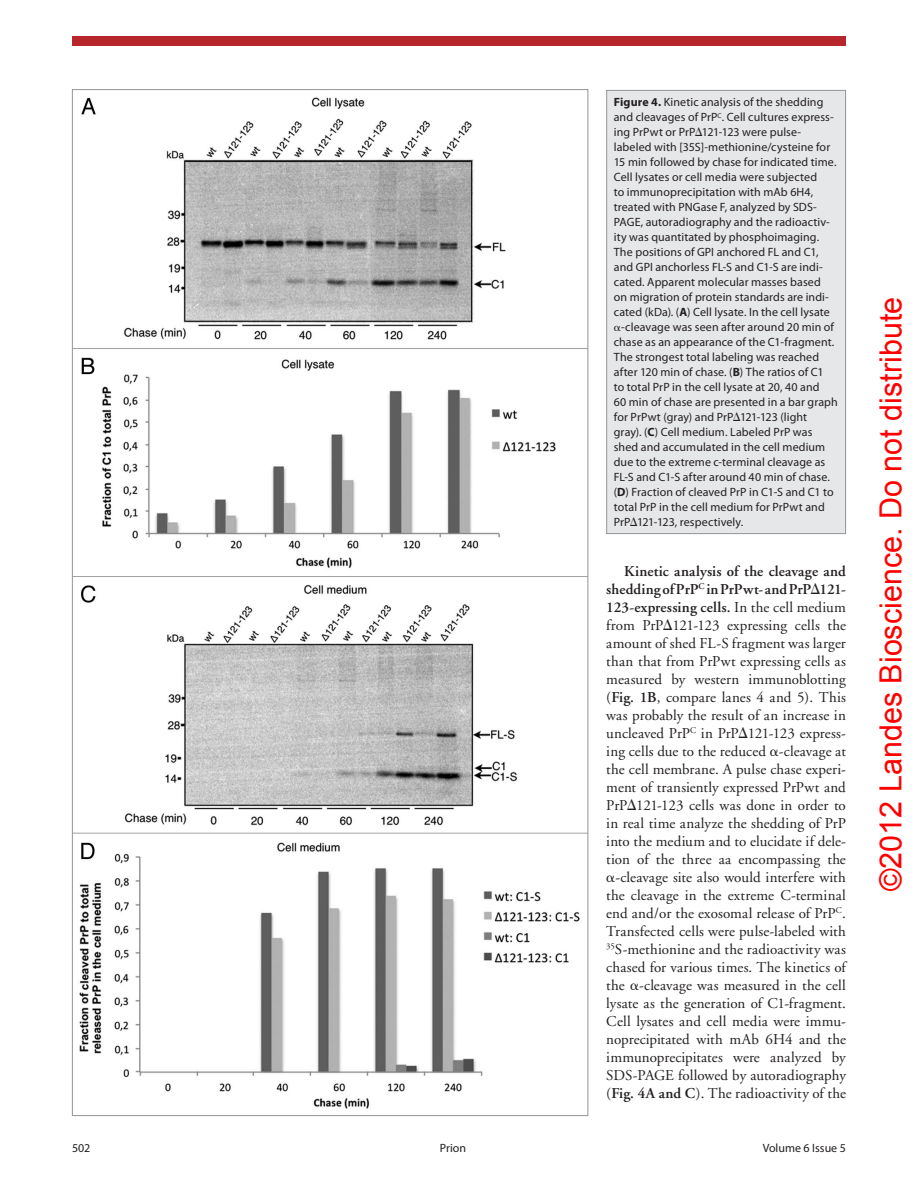
<style>
.page{position:relative;width:918px;height:1188px;background:#fff}
.page>*{position:absolute;margin:0;border:0;box-sizing:border-box;transform-origin:0 0}
.t1{font:30.45px "Arial";color:#f00}
.t2{font:15px/18px "Adobe Garamond";letter-spacing:.005em;color:#231f20;text-align:justify}
.t3{font:12px/15px "Myriad Pro";letter-spacing:.005em;color:#231f20}
.s1{font-weight:700}
.s2{font-family:"Universal Std Greekw Math Pi"}
.s3{font-weight:600}
</style>
<div class="page">
<div style="left:72px;top:36px;width:774px;height:10px;background:#b7262b"></div>
<img style="left:74px;top:97px;width:512px;height:1012px">
<div style="left:607px;top:90px;width:239px;height:444px;background:#e6e7e9"></div>
<div style="left:606px;top:90px;width:240px;height:444px;border:1px solid #939598"></div>
<p class="t3" style="left:614px;top:95px;width:226px"><span class="s1">Figure 4.</span> Kinetic analysis of the shedding and cleavages of PrP<sup>C</sup>. Cell cultures express&shy;ing PrPwt or PrP<span class="s2">Δ</span>121-123 were pulse&shy;labeled with [35S]-methionine/cysteine for 15 min followed by chase for indicated time.<br>Cell lysates or cell media were subjected<br>to immunoprecipitation with mAb 6H4, treated with PNGase F, analyzed by SDS-PAGE, autoradiography and the radioactiv&shy;ity was quantitated by phosphoimaging.<br>The positions of GPI anchored FL and C1, and GPI anchorless FL-S and C1-S are indi&shy;cated. Apparent molecular masses based<br>on migration of protein standards are indi&shy;cated (kDa). (<span class="s1">A</span>) Cell lysate. In the cell lysate <span class="s2">α</span>-cleavage was seen after around 20 min of chase as an appearance of the C1-fragment.<br>The strongest total labeling was reached after 120 min of chase. (<span class="s1">B</span>) The ratios of C1<br>to total PrP in the cell lysate at 20, 40 and<br>60 min of chase are presented in a bar graph for PrPwt (gray) and PrP<span class="s2">Δ</span>121-123 (light gray). (<span class="s1">C</span>) Cell medium. Labeled PrP was shed and accumulated in the cell medium due to the extreme c-terminal cleavage as FL-S and C1-S after around 40 min of chase. (<span class="s1">D</span>) Fraction of cleaved PrP in C1-S and C1 to total PrP in the cell medium for PrPwt and PrP<span class="s2">Δ</span>121-123, respectively.</p>
<p class="t2" style="left:606px;top:563px;width:241px;text-indent:18px"><span class="s3">Kinetic analysis of the cleavage and shedding of PrP</span><sup>C</sup> <span class="s3">in PrPwt- and PrP</span><span class="s2">Δ</span><span class="s3">121- 123-expressing cells.</span> In the cell medium from PrP<span class="s2">Δ</span>121-123 expressing cells the amount of shed FL-S fragment was larger than that from PrPwt expressing cells as measured by western immunoblotting (<span class="s3">Fig. 1B</span>, compare lanes 4 and 5). This was probably the result of an increase in uncleaved PrP<sup>C</sup> in PrP<span class="s2">Δ</span>121-123 express&shy;ing cells due to the reduced <span class="s2">α</span>-cleavage at the cell membrane. A pulse chase experi&shy;ment of transiently expressed PrPwt and PrP<span class="s2">Δ</span>121-123 cells was done in order to in real time analyze the shedding of PrP into the medium and to elucidate if dele&shy;tion of the three aa encompassing the <span class="s2">α</span>-cleavage site also would interfere with the cleavage in the extreme C-terminal end and/or the exosomal release of PrP<sup>C</sup>.<br>Transfected cells were pulse-labeled with <sup>35</sup>S-methionine and the radioactivity was chased for various times. The kinetics of the <span class="s2">α</span>-cleavage was measured in the cell lysate as the generation of C1-fragment.<br>Cell lysates and cell media were immu&shy;noprecipitated with mAb 6H4 and the immunoprecipitates were analyzed by SDS-PAGE followed by autoradiography (<span class="s3">Fig. 4A and C</span>). The radioactivity of the</p>
<p class="t3" style="left:72px;top:1140px;width:20px">502</p>
<p class="t3" style="left:440px;top:1140px;width:28px">Prion</p>
<p class="t3" style="left:763px;top:1140px;width:85px">Volume 6 Issue 5</p>
<h1 class="t1" style="left:871px;top:891px;width:595px;rotate:-90deg">©2012 Landes Bioscience. Do not distribute</h1>
</div>
